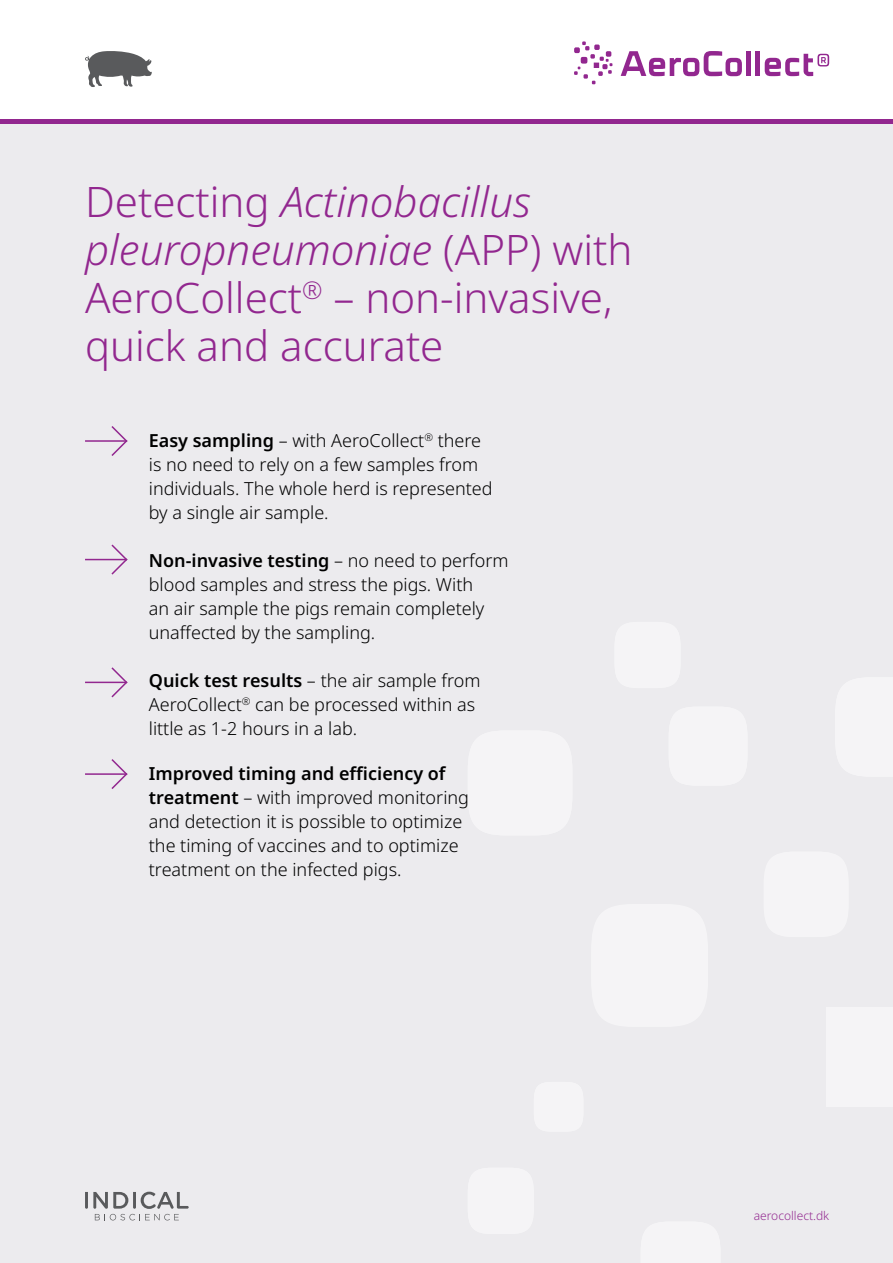
<style>
.page{position:relative;width:893px;height:1263px;background:#fff}
.page>*{position:absolute;margin:0;border:0;box-sizing:border-box;transform-origin:0 0}
.t1{font:300 42px/48px "Noto Sans";color:#92278f}
.t2{font:300 18px/24px "Noto Sans";color:#000}
.t3{font:300 12px "Noto Sans";color:#92278f}
.s1{font-style:italic}
.s2{font-weight:600}
</style>
<div class="page">
<svg style="left:85px;top:51px;width:67px;height:36px"></svg>
<div style="left:0;top:119px;width:893px;height:1144px;background:#ecebee"></div>
<div style="left:614px;top:622px;width:67px;height:66px;background:#f5f4f6;border-radius:25px"></div>
<div style="left:468px;top:1168px;width:66px;height:66px;background:#f5f4f6;border-radius:25px"></div>
<div style="left:669px;top:707px;width:78px;height:79px;background:#f5f4f6;border-radius:30px"></div>
<div style="left:764px;top:852px;width:85px;height:85px;background:#f5f4f6;border-radius:32px"></div>
<div style="left:534px;top:1082px;width:49px;height:50px;background:#f5f4f6;border-radius:19px"></div>
<div style="left:468px;top:730px;width:104px;height:105px;background:#f5f4f6;border-radius:40px"></div>
<div style="left:826px;top:1007px;width:67px;height:100px;background:#f5f4f6"></div>
<svg style="left:574px;top:41px;width:38px;height:43px"></svg>
<svg style="left:621px;top:51px;width:121px;height:25px"></svg>
<svg style="left:765px;top:54px;width:64px;height:22px"></svg>
<hr style="left:756px;top:52px;width:4px;height:24px;background:#92278f">
<div style="left:746px;top:52px;width:5px;height:24px;background:#92278f"></div>
<hr style="left:0;top:119px;width:893px;height:4px;background:#92278f">
<svg style="left:85px;top:1192px;width:104px;height:28px"></svg>
<hr style="left:85px;top:559px;width:42px;height:1px;background:#92278f">
<svg style="left:110px;top:544px;width:18px;height:31px"></svg>
<hr style="left:85px;top:440px;width:42px;height:2px;background:#92278f">
<svg style="left:110px;top:426px;width:18px;height:30px"></svg>
<hr style="left:85px;top:682px;width:42px;height:1px;background:#92278f">
<svg style="left:110px;top:667px;width:18px;height:31px"></svg>
<hr style="left:85px;top:773px;width:42px;height:2px;background:#92278f">
<svg style="left:110px;top:759px;width:18px;height:30px"></svg>
<h1 class="t1" style="left:85px;top:179px;width:549px">Detecting <span class="s1">Actinobacillus pleuropneumoniae</span> (APP) with<br>AeroCollect<sup>®</sup> – non-invasive, quick and accurate</h1>
<p class="t2" style="left:149px;top:428px;width:345px"><span class="s2">Easy sampling</span> – with AeroCollect<sup>®</sup> there is no need to rely on a few samples from individuals. The whole herd is represented by a single air sample.</p>
<p class="t2" style="left:149px;top:548px;width:361px"><span class="s2">Non-invasive testing</span> – no need to perform blood samples and stress the pigs. With<br>an air sample the pigs remain completely unaffected by the sampling.</p>
<p class="t2" style="left:149px;top:668px;width:333px"><span class="s2">Quick test results</span> – the air sample from<br>AeroCollect<sup>®</sup> can be processed within as little as 1-2 hours in a lab.</p>
<p class="t2" style="left:149px;top:762px;width:322px"><span class="s2">Improved timing and efficiency of treatment</span> – with improved monitoring and detection it is possible to optimize the timing of vaccines and to optimize treatment on the infected pigs.</p>
<p class="t3" style="left:754px;top:1208px;width:77px">aerocollect.dk</p>
</div>
